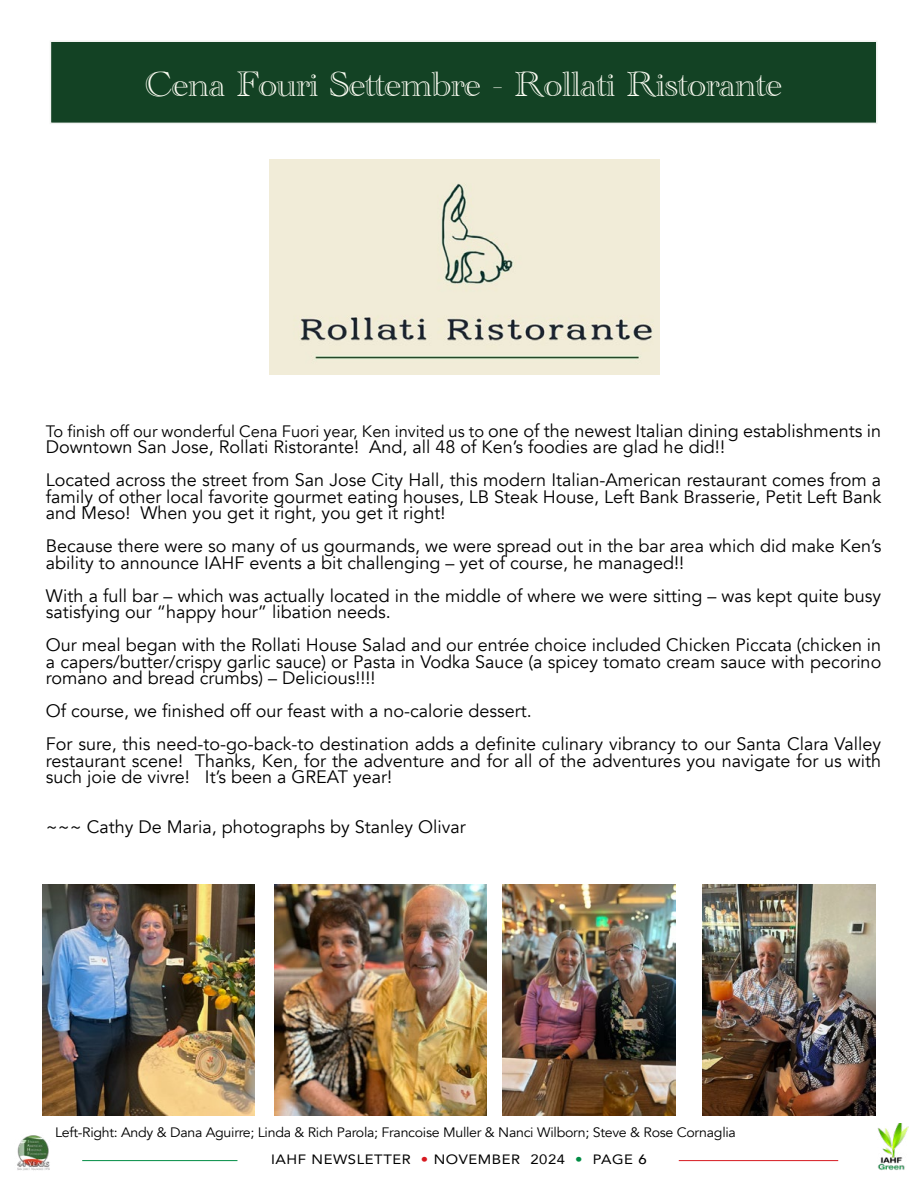
<style>
.page{position:relative;width:918px;height:1188px;background:#fff}
.page>*{position:absolute;margin:0;border:0;box-sizing:border-box;transform-origin:0 0}
.t1{font:36.3px "Academy Engraved Let Plain";letter-spacing:-.02em;color:#fbfcf2;scale:1.04 1}
.t2{font:18px/16.5px "Avenir";color:#000}
.t3{font:16.5px "Avenir";color:#000}
.t4{font:13.65px "Avenir";letter-spacing:-.02em;color:#000;scale:1.04 1}
.t5{font:13.5px "Avenir";letter-spacing:.04em;color:#000;scale:1.1 1}
.s1{font-size:18px}
.s2{color:#d71920}
.s3{color:#008c44}
.s4{font-weight:500}
</style>
<div class="page">
<img style="left:43px;top:885px;width:211px;height:230px">
<img style="left:275px;top:885px;width:211px;height:230px">
<img style="left:702px;top:885px;width:173px;height:230px">
<img style="left:503px;top:885px;width:172px;height:230px">
<div style="left:50px;top:41px;width:827px;height:82px;background:#134224"></div>
<div style="left:50px;top:40px;width:828px;height:84px;border:2px solid #f1f3f1"></div>
<img style="left:270px;top:160px;width:390px;height:215px">
<img style="left:877px;top:1124px;width:32px;height:46px">
<hr style="left:82px;top:1160px;width:155px;height:1px;background:#008c44">
<hr style="left:679px;top:1160px;width:159px;height:1px;background:#d71920">
<img style="left:17px;top:1135px;width:33px;height:36px">
<h1 class="t1" style="left:145px;top:57px;width:614px">Cena Fouri Settembre - Rollati Ristorante</h1>
<p class="t3" style="left:46px;top:421px;width:837px">To finish off our wonderful Cena Fuori year, Ken invited us to <span class="s1">one of the newest Italian dining establishments in</span></p>
<p class="t2" style="left:46px;top:431px;width:837px;line-height:33px">Downtown San Jose, Rollati Ristorante! And, all 48 of Ken’s foodies are glad he did!!<br>Located across the street from San Jose City Hall, this modern Italian-American restaurant comes from a</p>
<p class="t2" style="left:46px;top:489px;width:837px">family of other local favorite gourmet eating houses, LB Steak House, Left Bank Brasserie, Petit Left Bank and Meso! When you get it right, you get it right!</p>
<p class="t2" style="left:46px;top:538px;width:837px">Because there were so many of us gourmands, we were spread out in the bar area which did make Ken’s ability to announce IAHF events a bit challenging – yet of course, he managed!!</p>
<p class="t2" style="left:46px;top:588px;width:837px">With a full bar – which was actually located in the middle of where we were sitting – was kept quite busy satisfying our “happy hour” libation needs.</p>
<p class="t2" style="left:46px;top:637px;width:837px;text-align:justify">Our meal began with the Rollati House Salad and our entrée choice included Chicken Piccata (chicken in a capers/butter/crispy garlic sauce) or Pasta in Vodka Sauce (a spicey tomato cream sauce with pecorino romano and bread crumbs) – Delicious!!!!</p>
<p class="t2" style="left:46px;top:695px;width:837px;line-height:33px">Of course, we finished off our feast with a no-calorie dessert.<br>For sure, this need-to-go-back-to destination adds a definite culinary vibrancy to our Santa Clara Valley</p>
<p class="t2" style="left:46px;top:753px;width:837px">restaurant scene! Thanks, Ken, for the adventure and for all of the adventures you navigate for us with such joie de vivre! It’s been a GREAT year!</p>
<p class="t2" style="left:46px;top:819px;width:421px">~~~ Cathy De Maria, photographs by Stanley Olivar</p>
<p class="t4" style="left:55px;top:1125px;width:656px">Left-Right: Andy &amp; Dana Aguirre; Linda &amp; Rich Parola; Francoise Muller &amp; Nanci Wilborn; Steve &amp; Rose Cornaglia</p>
<p class="t5" style="left:271px;top:1149px;width:343px">IAHF NEWSLETTER <span class="s2">•</span> NOVEMBER 2024 <span class="s3">•</span> PAGE <span class="s4">6</span></p>
</div>
